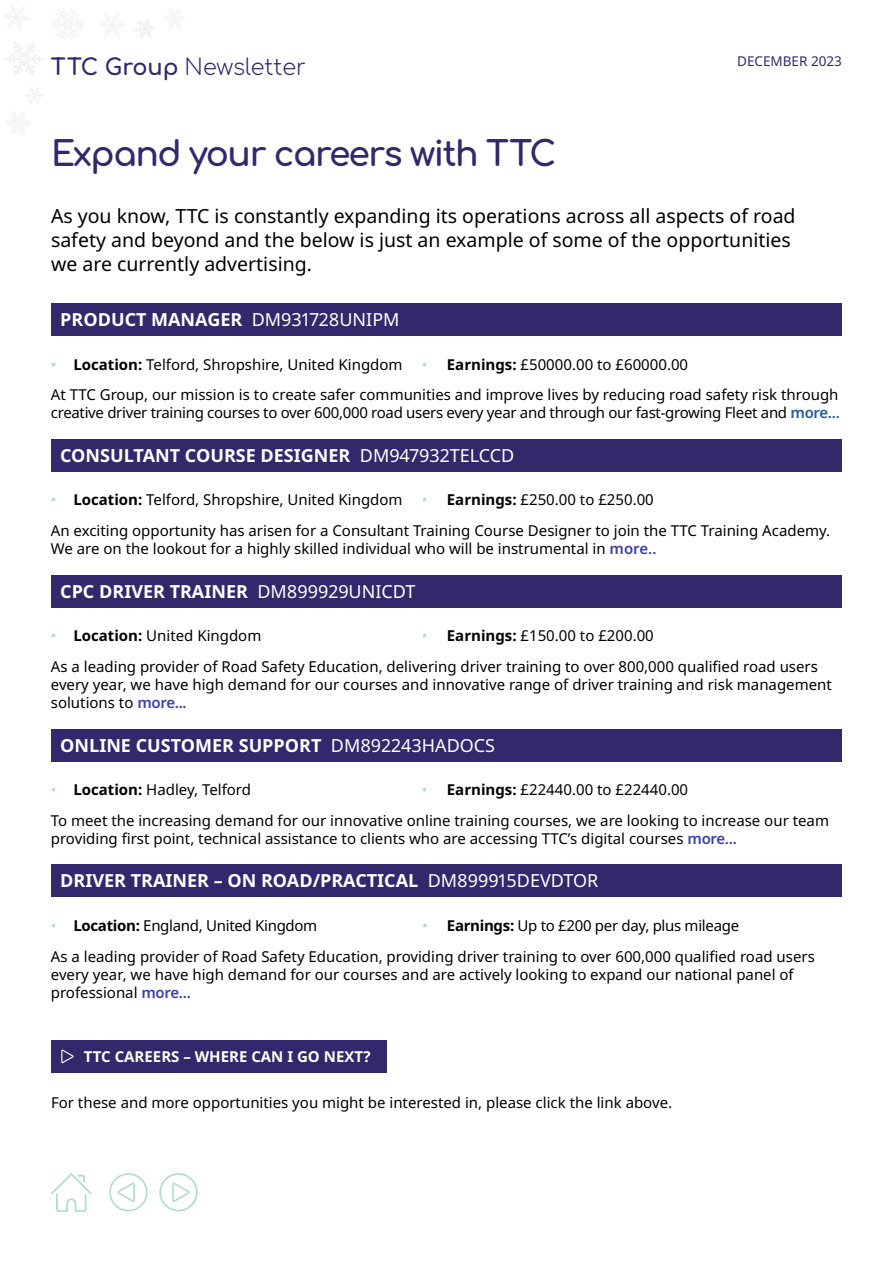
<style>
.page{position:relative;width:893px;height:1263px;background:#fff}
.page>*{position:absolute;margin:0;border:0;box-sizing:border-box;transform-origin:0 0}
.t1{font:700 34.5px "Comfortaa";letter-spacing:-.04em;color:#31296c}
.t2{font:300 22.5px "Comfortaa";color:#31296c}
.t3{font:19.5px/24px "Noto Sans";color:#000}
.t4{font:700 18px "Noto Sans";color:#fff}
.t5{font:15px/30.8px "Noto Sans";color:#000}
.t6{font:15px "Noto Sans";letter-spacing:-.02em;color:#000}
.t7{font:700 15px "Noto Sans";color:#fff}
.t8{font:13.5px "Noto Sans";color:#31296c}
.s1{font-weight:700}
.s2{font-weight:400}
.s3{color:#b0dace}
.s4{font-weight:600;color:#275b9b}
.s5{font-weight:600;color:#3c41a6}
</style>
<div class="page">
<svg style="left:51px;top:10px;width:33px;height:29px"></svg>
<svg style="left:25px;top:87px;width:18px;height:17px"></svg>
<svg style="left:5px;top:42px;width:38px;height:34px"></svg>
<svg style="left:98px;top:12px;width:28px;height:24px"></svg>
<svg style="left:3px;top:5px;width:25px;height:23px"></svg>
<svg style="left:134px;top:19px;width:22px;height:20px"></svg>
<svg style="left:7px;top:112px;width:22px;height:22px"></svg>
<svg style="left:164px;top:9px;width:22px;height:19px"></svg>
<div style="left:51px;top:440px;width:791px;height:32px;background:#31296c"></div>
<div style="left:51px;top:575px;width:791px;height:33px;background:#31296c"></div>
<div style="left:51px;top:729px;width:791px;height:32px;background:#31296c"></div>
<div style="left:51px;top:864px;width:791px;height:32px;background:#31296c"></div>
<div style="left:51px;top:1041px;width:336px;height:32px;background:#31296c"></div>
<div style="left:51px;top:304px;width:791px;height:32px;background:#31296c"></div>
<svg style="left:159px;top:1173px;width:39px;height:38px"></svg>
<svg style="left:109px;top:1173px;width:39px;height:38px"></svg>
<svg style="left:51px;top:1173px;width:41px;height:39px"></svg>
<svg style="left:61px;top:1049px;width:13px;height:14px"></svg>
<h2 class="t2" style="left:51px;top:47px;width:257px"><span class="s1">TTC Group</span> Newsletter</h2>
<p class="t8" style="left:737px;top:51px;width:106px">DECEMBER 2023</p>
<h1 class="t1" style="left:51px;top:123px;width:507px">Expand your careers with TTC</h1>
<h3 class="t3" style="left:51px;top:204px;width:746px">As you know, TTC is constantly expanding its operations across all aspects of road safety and beyond and the below is just an example of some of the opportunities we are currently advertising.</h3>
<p class="t4" style="left:60px;top:307px;width:341px">PRODUCT MANAGER <span class="s2">DM931728UNIPM</span></p>
<p class="t5" style="left:51px;top:349px;width:353px"><span class="s3">•</span> <span class="s1">Location:</span> Telford, Shropshire, United Kingdom</p>
<p class="t5" style="left:51px;top:349px;width:789px;text-indent:371px"><span class="s3">•</span> <span class="s1">Earnings:</span> £50000.00 to £60000.00<br>At TTC Group, our mission is to create safer communities and improve lives by reducing road safety risk through</p>
<p class="t6" style="left:51px;top:402px;width:791px">creative driver training courses to over 600,000 road users every year and through our fast-growing Fleet and <span class="s4">more...</span></p>
<p class="t4" style="left:60px;top:443px;width:456px">CONSULTANT COURSE DESIGNER <span class="s2">DM947932TELCCD</span></p>
<p class="t5" style="left:51px;top:485px;width:353px"><span class="s3">•</span> <span class="s1">Location:</span> Telford, Shropshire, United Kingdom</p>
<p class="t5" style="left:51px;top:485px;width:781px;text-indent:371px"><span class="s3">•</span> <span class="s1">Earnings:</span> £250.00 to £250.00<br>An exciting opportunity has arisen for a Consultant Training Course Designer to join the TTC Training Academy.</p>
<p class="t5" style="left:51px;top:534px;width:607px">We are on the lookout for a highly skilled individual who will be instrumental in <span class="s5">more..</span></p>
<p class="t4" style="left:60px;top:578px;width:357px">CPC DRIVER TRAINER <span class="s2">DM899929UNICDT</span></p>
<p class="t5" style="left:51px;top:621px;width:212px"><span class="s3">•</span> <span class="s1">Location:</span> United Kingdom</p>
<p class="t5" style="left:51px;top:621px;width:769px;text-indent:371px"><span class="s3">•</span> <span class="s1">Earnings:</span> £150.00 to £200.00<br>As a leading provider of Road Safety Education, delivering driver training to over 800,000 qualified road users</p>
<p class="t5" style="left:51px;top:676px;width:782px;line-height:18px">every year, we have high demand for our courses and innovative range of driver training and risk management solutions to <span class="s5">more...</span></p>
<p class="t4" style="left:60px;top:732px;width:436px">ONLINE CUSTOMER SUPPORT <span class="s2">DM892243HADOCS</span></p>
<p class="t5" style="left:51px;top:774px;width:202px"><span class="s3">•</span> <span class="s1">Location:</span> Hadley, Telford</p>
<p class="t5" style="left:51px;top:774px;width:780px;text-indent:371px"><span class="s3">•</span> <span class="s1">Earnings:</span> £22440.00 to £22440.00<br>To meet the increasing demand for our innovative online training courses, we are looking to increase our team</p>
<p class="t5" style="left:51px;top:823px;width:688px">providing first point, technical assistance to clients who are accessing TTC’s digital courses <span class="s5">more...</span></p>
<p class="t4" style="left:60px;top:868px;width:540px">DRIVER TRAINER – ON ROAD/PRACTICAL <span class="s2">DM899915DEVDTOR</span></p>
<p class="t6" style="left:51px;top:915px;width:268px"><span class="s3">•</span> <span class="s1">Location:</span> England, United Kingdom</p>
<p class="t5" style="left:51px;top:910px;width:765px;text-indent:371px"><span class="s3">•</span> <span class="s1">Earnings:</span> Up to £200 per day, plus mileage<br>As a leading provider of Road Safety Education, providing driver training to over 600,000 qualified road users</p>
<p class="t5" style="left:51px;top:965px;width:744px;line-height:18px">every year, we have high demand for our courses and are actively looking to expand our national panel of professional <span class="s5">more...</span></p>
<p class="t7" style="left:84px;top:1046px;width:288px">TTC CAREERS – WHERE CAN I GO NEXT?</p>
<p class="t5" style="left:51px;top:1087px;width:623px">For these and more opportunities you might be interested in, please click the link above.</p>
</div>
